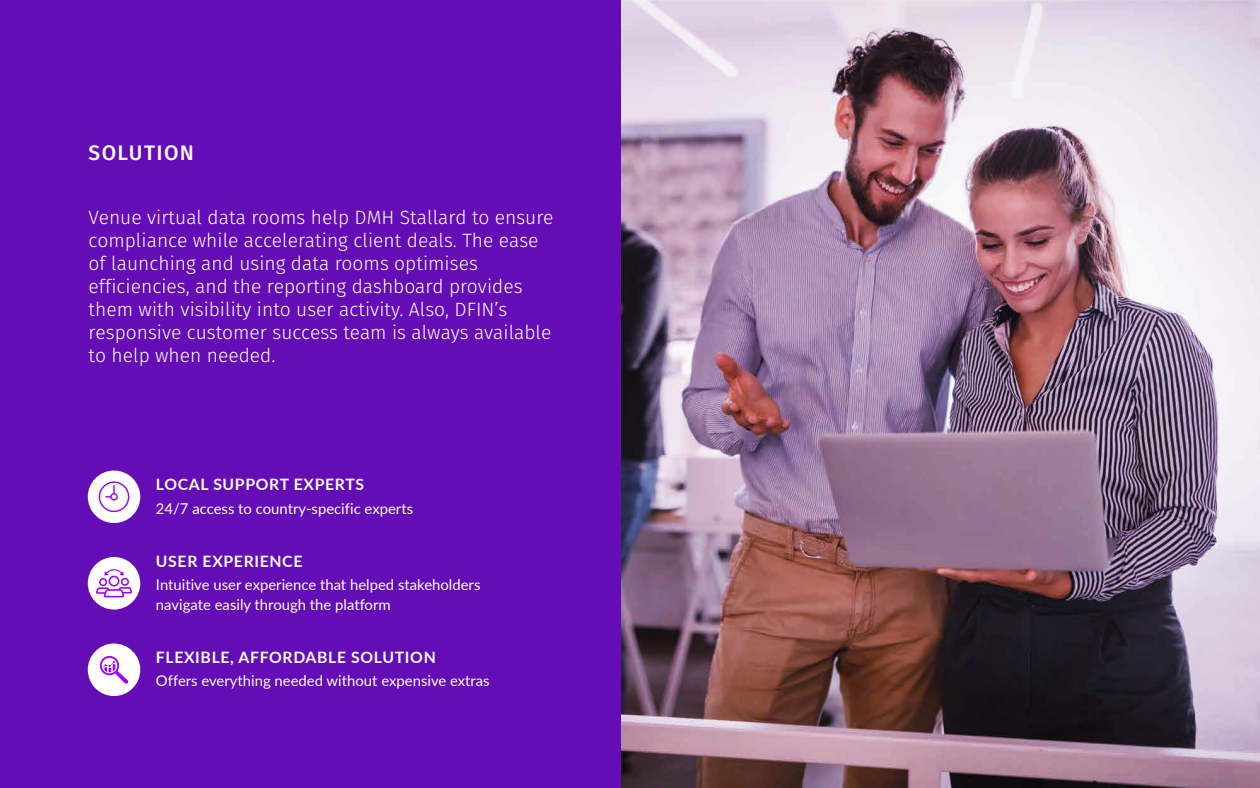
<style>
.page{position:relative;width:1260px;height:788px;background:#640cb6}
.page>*{position:absolute;margin:0;border:0;box-sizing:border-box;transform-origin:0 0}
.t1{font:500 21px "Fira Sans";letter-spacing:.065em;color:#fff}
.t2{font:300 19.25px/23.1px "Fira Sans";color:#fff}
.t3{font:700 15.75px "Lato";letter-spacing:.04em;color:#fff}
.t4{font:14.88px/19.2px "Lato";color:#fff}
</style>
<div class="page">
<img style="left:621px;top:1px;width:639px;height:787px">
<div style="left:88px;top:643px;width:52px;height:53px;background:#fff;border-radius:50%"></div>
<svg style="left:100px;top:656px;width:29px;height:28px"></svg>
<div style="left:88px;top:557px;width:52px;height:52px;background:#fff;border-radius:50%"></div>
<svg style="left:96px;top:569px;width:36px;height:28px"></svg>
<div style="left:88px;top:470px;width:52px;height:53px;background:#fff;border-radius:50%"></div>
<svg style="left:99px;top:481px;width:30px;height:31px"></svg>
<p class="t1" style="left:89px;top:136px;width:107px">SOLUTION</p>
<p class="t2" style="left:89px;top:205px;width:466px">Venue virtual data rooms help DMH Stallard to ensure compliance while accelerating client deals. The ease of launching and using data rooms optimises efficiencies, and the reporting dashboard provides them with visibility into user activity. Also, DFIN’s responsive customer success team is always available to help when needed.</p>
<p class="t3" style="left:156px;top:472px;width:210px">LOCAL SUPPORT EXPERTS</p>
<p class="t4" style="left:156px;top:498px;width:259px">24/7 access to country-specific experts</p>
<p class="t3" style="left:156px;top:549px;width:148px">USER EXPERIENCE</p>
<p class="t4" style="left:156px;top:574px;width:326px">Intuitive user experience that helped stakeholders navigate easily through the platform</p>
<p class="t3" style="left:156px;top:645px;width:281px">FLEXIBLE, AFFORDABLE SOLUTION</p>
<p class="t4" style="left:156px;top:670px;width:335px">Offers everything needed without expensive extras</p>
</div>
